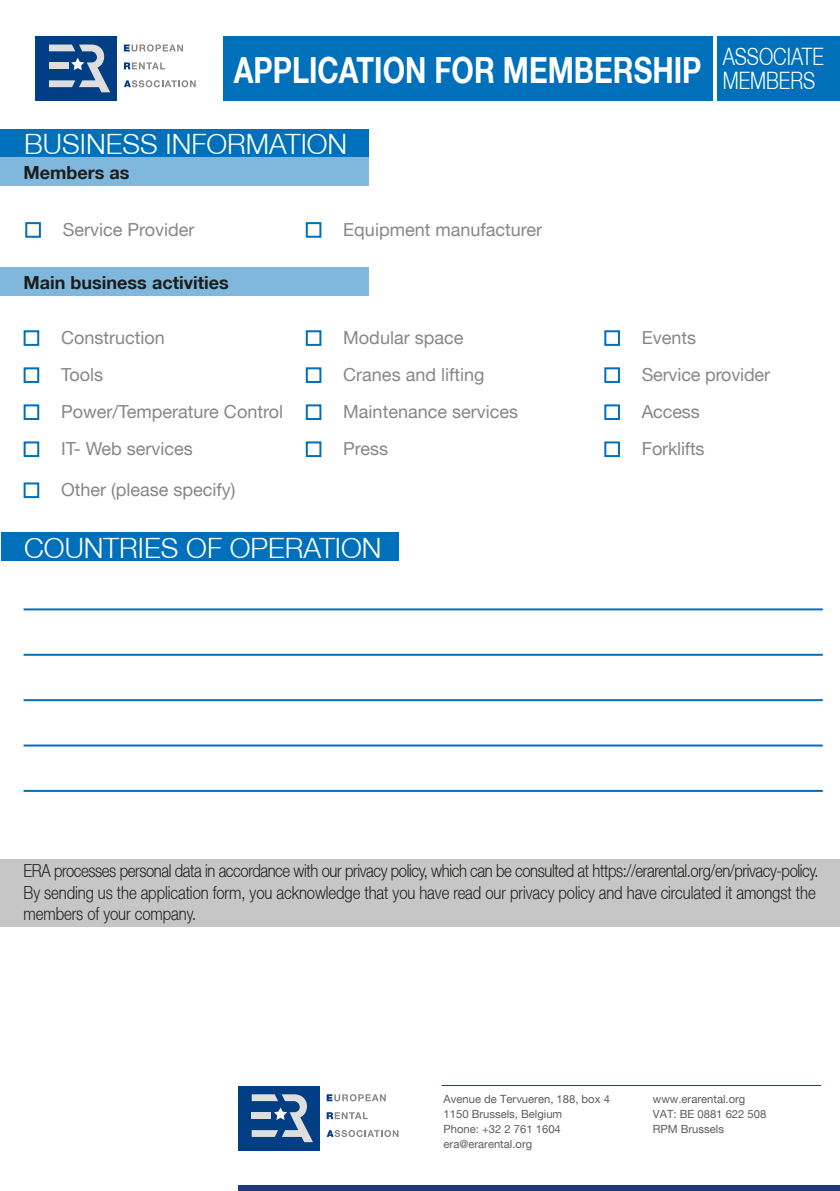
<style>
.page{position:relative;width:840px;height:1191px;background:#fff}
.page>*{position:absolute;margin:0;border:0;box-sizing:border-box;transform-origin:0 0}
.t1{font:700 36px "Helvetica Neue LT";color:#fff;scale:.8 1}
.t2{font:300 28px "Helvetica Neue LT";color:#fff}
.t3{font:300 24px/24px "Helvetica Neue LT";color:#fff;scale:.8 1}
.t4{font:300 18px/21.6px "Helvetica Neue LT";letter-spacing:-.005em;color:#1d1d1b;scale:.82 1}
.t5{font:18px "Helvetica Neue LT";color:#878787}
.t6{font:700 18px "Helvetica Neue LT";color:#1d1d1b}
.t7{font:11.2px/15px "Helvetica Neue LT";color:#5f5b5c}
</style>
<div class="page">
<div style="left:35px;top:36px;width:82px;height:65px;background:#023e84"></div>
<svg style="left:124px;top:44px;width:59px;height:8px"></svg>
<svg style="left:124px;top:80px;width:72px;height:7px"></svg>
<svg style="left:49px;top:45px;width:61px;height:47px"></svg>
<svg style="left:124px;top:62px;width:41px;height:7px"></svg>
<div style="left:1px;top:129px;width:368px;height:28px;background:#0070ba"></div>
<div style="left:717px;top:36px;width:122px;height:65px;background:#0070ba"></div>
<div style="left:223px;top:36px;width:489px;height:65px;background:#0070ba"></div>
<div style="left:1px;top:157px;width:368px;height:29px;background:#80b8dd"></div>
<div style="left:25px;top:222px;width:16px;height:16px;border:2px solid #0070ba"></div>
<div style="left:238px;top:1185px;width:601px;height:6px;background:#213a79"></div>
<hr style="left:441px;top:1085px;width:379px;height:1px;background:#213a79">
<div style="left:238px;top:1086px;width:81px;height:64px;background:#023e84"></div>
<svg style="left:326px;top:1094px;width:59px;height:7px"></svg>
<svg style="left:326px;top:1130px;width:72px;height:7px"></svg>
<svg style="left:251px;top:1094px;width:62px;height:48px"></svg>
<svg style="left:326px;top:1112px;width:41px;height:7px"></svg>
<div style="left:1px;top:267px;width:368px;height:29px;background:#80b8dd"></div>
<div style="left:24px;top:330px;width:15px;height:16px;border:2px solid #0070ba"></div>
<div style="left:305px;top:330px;width:16px;height:16px;border:2px solid #0070ba"></div>
<div style="left:604px;top:330px;width:15px;height:16px;border:2px solid #0070ba"></div>
<div style="left:24px;top:367px;width:15px;height:16px;border:2px solid #0070ba"></div>
<div style="left:305px;top:367px;width:16px;height:16px;border:2px solid #0070ba"></div>
<div style="left:604px;top:367px;width:15px;height:16px;border:2px solid #0070ba"></div>
<div style="left:24px;top:404px;width:15px;height:16px;border:2px solid #0070ba"></div>
<div style="left:305px;top:404px;width:16px;height:16px;border:2px solid #0070ba"></div>
<div style="left:604px;top:404px;width:15px;height:16px;border:2px solid #0070ba"></div>
<div style="left:24px;top:441px;width:15px;height:16px;border:2px solid #0070ba"></div>
<div style="left:305px;top:441px;width:16px;height:16px;border:2px solid #0070ba"></div>
<div style="left:604px;top:441px;width:15px;height:16px;border:2px solid #0070ba"></div>
<div style="left:24px;top:482px;width:15px;height:16px;border:2px solid #0070ba"></div>
<div style="left:1px;top:533px;width:397px;height:28px;background:#0070ba"></div>
<hr style="left:24px;top:608px;width:798px;height:2px;background:#0070ba">
<hr style="left:24px;top:654px;width:798px;height:2px;background:#0070ba">
<hr style="left:24px;top:699px;width:798px;height:2px;background:#0070ba">
<hr style="left:24px;top:744px;width:798px;height:2px;background:#0070ba">
<hr style="left:24px;top:790px;width:798px;height:2px;background:#0070ba">
<div style="left:0;top:859px;width:839px;height:68px;background:#c6c6c6"></div>
<div style="left:305px;top:222px;width:16px;height:16px;border:2px solid #0070ba"></div>
<h1 class="t1" style="left:234px;top:48px;width:585px">APPLICATION FOR MEMBERSHIP</h1>
<h2 class="t2" style="left:24px;top:127px;width:324px">BUSINESS INFORMATION</h2>
<p class="t6" style="left:24px;top:161px;width:107px">Members as</p>
<p class="t5" style="left:63px;top:218px;width:133px">Service Provider</p>
<p class="t6" style="left:24px;top:271px;width:206px">Main business activities</p>
<p class="t5" style="left:343px;top:218px;width:200px">Equipment manufacturer</p>
<h3 class="t3" style="left:722px;top:44px;width:128px">ASSOCIATE<br>MEMBERS</h3>
<p class="t5" style="left:61px;top:326px;width:105px">Construction</p>
<p class="t5" style="left:343px;top:326px;width:122px">Modular space</p>
<p class="t5" style="left:641px;top:326px;width:56px">Events</p>
<p class="t5" style="left:61px;top:363px;width:44px">Tools</p>
<p class="t5" style="left:343px;top:363px;width:143px">Cranes and lifting</p>
<p class="t5" style="left:641px;top:363px;width:130px">Service provider</p>
<p class="t5" style="left:61px;top:401px;width:223px">Power/Temperature Control</p>
<p class="t5" style="left:343px;top:401px;width:176px">Maintenance services</p>
<p class="t5" style="left:641px;top:401px;width:59px">Access</p>
<p class="t5" style="left:61px;top:438px;width:133px">IT- Web services</p>
<p class="t5" style="left:343px;top:438px;width:46px">Press</p>
<p class="t5" style="left:641px;top:438px;width:64px">Forklifts</p>
<p class="t5" style="left:61px;top:479px;width:176px">Other (please specify)</p>
<h2 class="t2" style="left:24px;top:530px;width:359px">COUNTRIES OF OPERATION</h2>
<p class="t4" style="left:24px;top:859px;width:970px">ERA processes personal data in accordance with our privacy policy, which can be consulted at https://erarental.org/en/privacy-policy.<br>By sending us the application form, you acknowledge that you have read our privacy policy and have circulated it amongst the members of your company.</p>
<p class="t7" style="left:443px;top:1091px;width:168px">Avenue de Tervueren, 188, box 4<br>1150 Brussels, Belgium<br>Phone: +32 2 761 1604 era@erarental.org</p>
<p class="t7" style="left:652px;top:1091px;width:115px">www.erarental.org<br>VAT: BE 0881 622 508<br>RPM Brussels</p>
</div>
